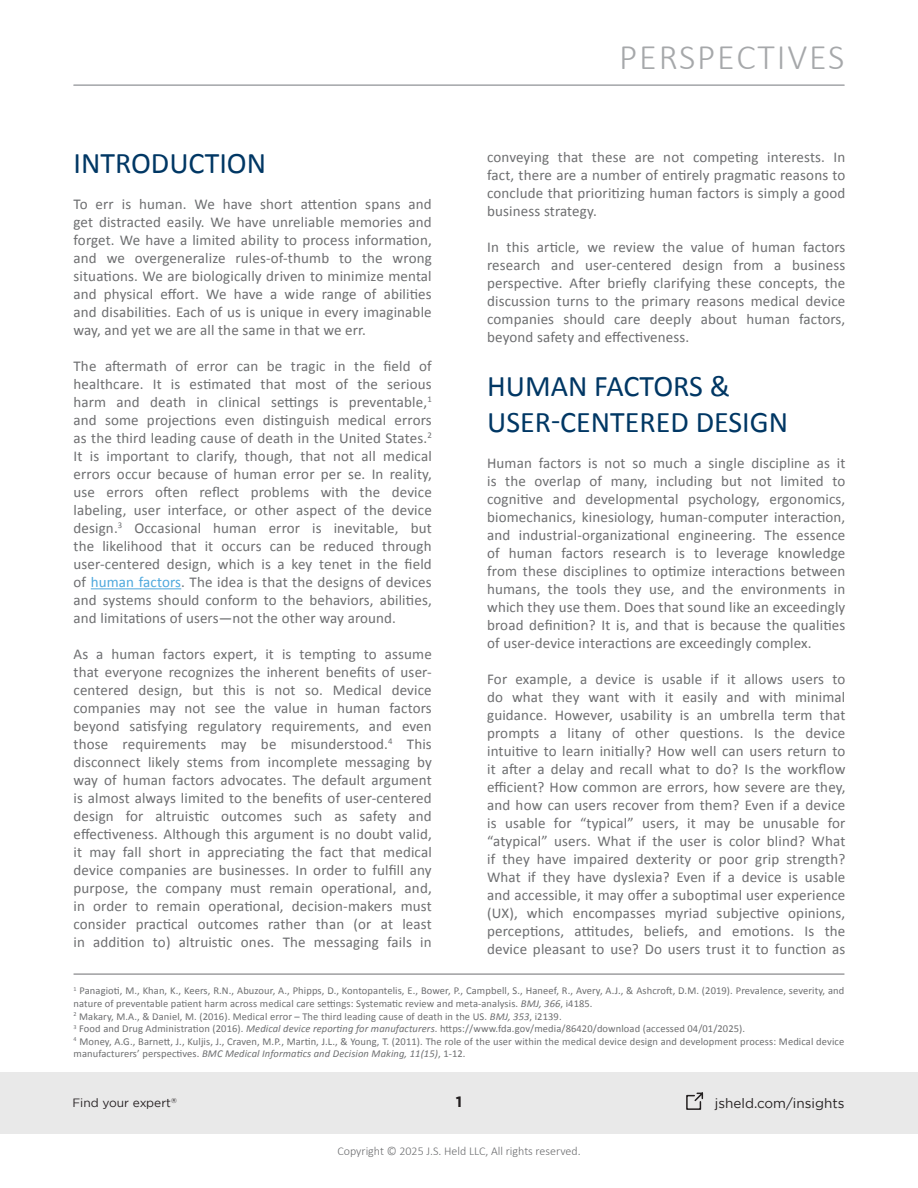
<style>
.page{position:relative;width:918px;height:1188px;background:#fff}
.page>*{position:absolute;margin:0;border:0;box-sizing:border-box;transform-origin:0 0}
.t1{font:300 36px "Calibri";letter-spacing:.05em;color:#a6a8aa}
.Main_Titles{font:30px/36px "Calibri";color:#003764}
.Text_Styles{font:15px/18px "Calibri";letter-spacing:.01em;color:#6d6e70;text-align:justify}
.t2{font:700 15px "Gotham";color:#231f20}
.t3{font:13.5px "Gotham";color:#231f20}
.t4{font:300 12px "Calibri";color:#6d6e70}
.t5{font:12px "Gotham";color:#241f21}
.t6{font:10.5px/12.6px "Calibri";letter-spacing:.01em;color:#6d6e70}
.t7{font:7.05px "Gotham";color:#241f21}
.s1{font-style:italic}
.s2{color:#4da8dd}
</style>
<div class="page">
<div style="left:0;top:1072px;width:918px;height:62px;background:#e9e9e9"></div>
<svg style="left:686px;top:1092px;width:18px;height:18px"></svg>
<hr style="left:74px;top:85px;width:770px;height:1px;background:#a6a8ab">
<hr style="left:91px;top:588px;width:90px;height:1px;background:#4da8dd">
<hr style="left:74px;top:974px;width:770px;height:1px;background:#6d6e70">
<h1 class="t1" style="left:619px;top:35px;width:227px">PERSPECTIVES</h1>
<p class="Text_Styles" style="left:487px;top:147px;width:360px">conveying that these are not competing interests. In fact, there are a number of entirely pragmatic reasons to conclude that prioritizing human factors is simply a good business strategy.</p>
<p class="Text_Styles" style="left:487px;top:237px;width:360px">In this article, we review the value of human factors research and user-centered design from a business perspective. After briefly clarifying these concepts, the discussion turns to the primary reasons medical device companies should care deeply about human factors, beyond safety and effectiveness.</p>
<p class="Main_Titles" style="left:487px;top:367px;width:303px">HUMAN FACTORS &amp;<br>USER-CENTERED DESIGN</p>
<p class="Text_Styles" style="left:487px;top:453px;width:360px">Human factors is not so much a single discipline as it is the overlap of many, including but not limited to cognitive and developmental psychology, ergonomics, biomechanics, kinesiology, human-computer interaction, and industrial-organizational engineering. The essence of human factors research is to leverage knowledge from these disciplines to optimize interactions between humans, the tools they use, and the environments in which they use them. Does that sound like an exceedingly broad definition? It is, and that is because the qualities of user-device interactions are exceedingly complex.</p>
<p class="Text_Styles" style="left:487px;top:669px;width:360px">For example, a device is usable if it allows users to do what they want with it easily and with minimal guidance. However, usability is an umbrella term that prompts a litany of other questions. Is the device intuitive to learn initially? How well can users return to it after a delay and recall what to do? Is the workflow efficient? How common are errors, how severe are they, and how can users recover from them? Even if a device is usable for “typical” users, it may be unusable for “atypical” users. What if the user is color blind? What if they have impaired dexterity or poor grip strength?<br>What if they have dyslexia? Even if a device is usable and accessible, it may offer a suboptimal user experience (UX), which encompasses myriad subjective opinions, perceptions, attitudes, beliefs, and emotions. Is the device pleasant to use? Do users trust it to function as</p>
<p class="t6" style="left:74px;top:984px;width:772px"><sup>1</sup> Panagioti, M., Khan, K., Keers, R.N., Abuzour, A., Phipps, D., Kontopantelis, E., Bower, P., Campbell, S., Haneef, R., Avery, A.J., &amp; Ashcroft, D.M. (2019). Prevalence, severity, and nature of preventable patient harm across medical care settings: Systematic review and meta-analysis. <span class="s1">BMJ, 366</span>, i4185.</p>
<p class="t6" style="left:74px;top:1009px;width:490px"><sup>2</sup> Makary, M.A., &amp; Daniel, M. (2016). Medical error – The third leading cause of death in the US. <span class="s1">BMJ, 353</span>, i2139.</p>
<p class="t6" style="left:74px;top:1022px;width:673px"><sup>3</sup> Food and Drug Administration (2016). <span class="s1">Medical device reporting for manufacturers</span>. https://www.fda.gov/media/86420/download (accessed 04/01/2025).</p>
<p class="t6" style="left:74px;top:1034px;width:772px"><sup>4</sup> Money, A.G., Barnett, J., Kuljis, J., Craven, M.P., Martin, J.L., &amp; Young, T. (2011). The role of the user within the medical device design and development process: Medical device manufacturers’ perspectives. <span class="s1">BMC Medical Informatics and Decision Making, 11(15)</span>, 1-12.</p>
<p class="Main_Titles" style="left:74px;top:144px;width:194px">INTRODUCTION</p>
<p class="Text_Styles" style="left:74px;top:194px;width:360px">To err is human. We have short attention spans and get distracted easily. We have unreliable memories and forget. We have a limited ability to process information, and we overgeneralize rules-of-thumb to the wrong situations. We are biologically driven to minimize mental and physical effort. We have a wide range of abilities and disabilities. Each of us is unique in every imaginable way, and yet we are all the same in that we err.</p>
<p class="Text_Styles" style="left:74px;top:356px;width:360px">The aftermath of error can be tragic in the field of healthcare. It is estimated that most of the serious harm and death in clinical settings is preventable,<sup>1 </sup>and some projections even distinguish medical errors as the third leading cause of death in the United States.<sup>2<br></sup>It is important to clarify, though, that not all medical errors occur because of human error per se. In reality, use errors often reflect problems with the device labeling, user interface, or other aspect of the device design.<sup>3</sup> Occasional human error is inevitable, but the likelihood that it occurs can be reduced through user-centered design, which is a key tenet in the field of <span class="s2">human factors</span>. The idea is that the designs of devices and systems should conform to the behaviors, abilities, and limitations of users—not the other way around.</p>
<p class="Text_Styles" style="left:74px;top:644px;width:360px">As a human factors expert, it is tempting to assume that everyone recognizes the inherent benefits of user&shy;centered design, but this is not so. Medical device companies may not see the value in human factors beyond satisfying regulatory requirements, and even those requirements may be misunderstood.<sup>4</sup> This disconnect likely stems from incomplete messaging by way of human factors advocates. The default argument is almost always limited to the benefits of user-centered design for altruistic outcomes such as safety and effectiveness. Although this argument is no doubt valid, it may fall short in appreciating the fact that medical device companies are businesses. In order to fulfill any purpose, the company must remain operational, and, in order to remain operational, decision-makers must consider practical outcomes rather than (or at least in addition to) altruistic ones. The messaging fails in</p>
<p class="t5" style="left:72px;top:1096px;width:100px">Find your expert</p>
<p class="t2" style="left:456px;top:1093px;width:8px">1</p>
<p class="t3" style="left:715px;top:1095px;width:131px">jsheld.com/insights</p>
<p class="t7" style="left:171px;top:1096px;width:7px">®</p>
<p class="t4" style="left:337px;top:1144px;width:245px">Copyright © 2025 J.S. Held LLC, All rights reserved.</p>
</div>
